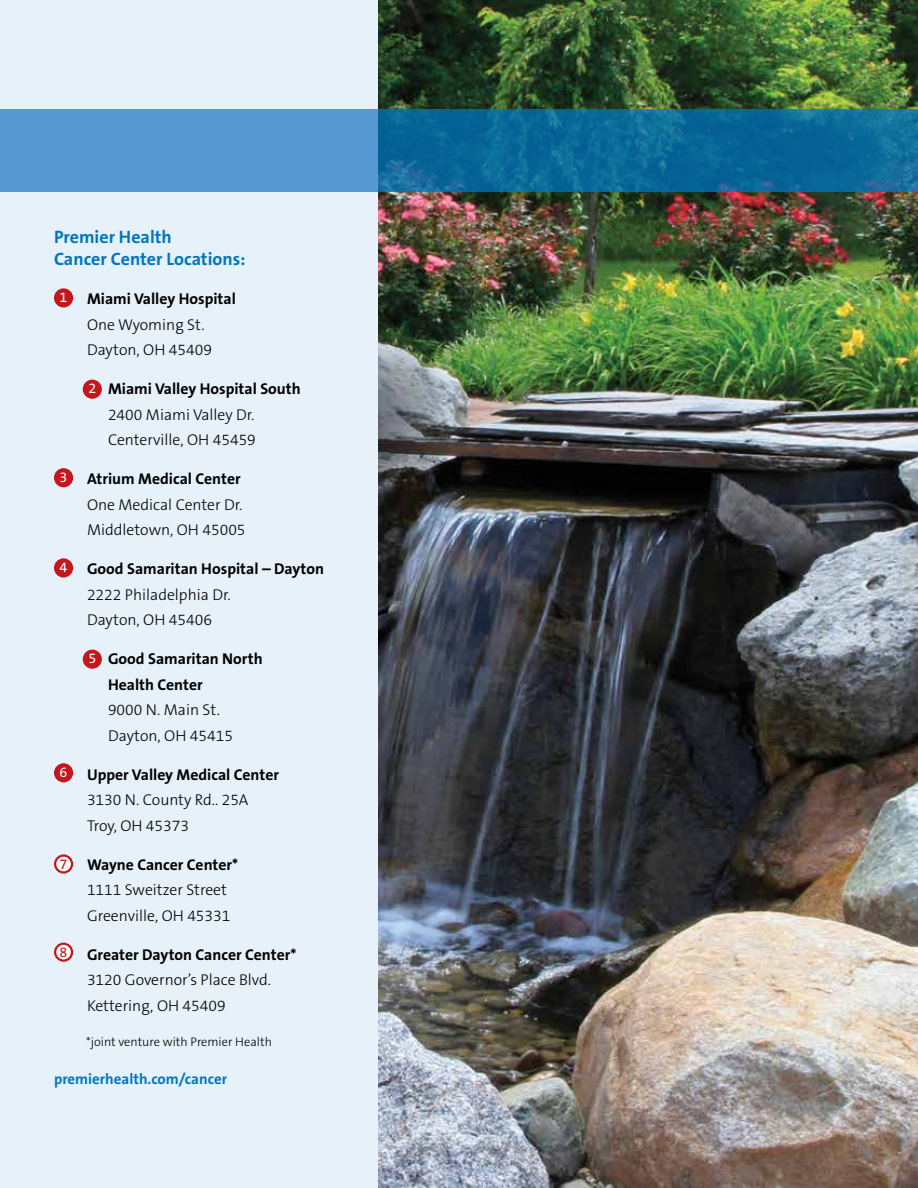
<style>
.page{position:relative;width:918px;height:1188px;background:#fff}
.page>*{position:absolute;margin:0;border:0;box-sizing:border-box;transform-origin:0 0}
.t1{font:700 18px/21.6px "The Sans B7";color:#0076c0}
.t2{font:300 15.75px/25.5px "The Sans B3";color:#000}
.t3{font:700 15.75px/25.5px "The Sans B7";color:#000}
.t4{font:700 15px "The Sans B7";color:#0076c0}
.t5{font:14.25px "The Sans B5 Plain";color:#fff}
.t6{font:14.25px "The Sans B5 Plain";color:#c4161c}
.t7{font:300 12.45px "The Sans B3";color:#000}
</style>
<div class="page">
<div style="left:0;top:0;width:389px;height:1188px;background:#e6f1f9"></div>
<img style="left:378px;top:0;width:540px;height:1188px">
<div style="left:0;top:109px;width:378px;height:83px;background:#5698d2"></div>
<svg style="left:378px;top:109px;width:540px;height:83px;background:#0a6898"></svg>
<div style="left:55px;top:289px;width:17px;height:17px;background:#c4161c;border-radius:50%"></div>
<div style="left:54px;top:288px;width:19px;height:20px;border:2px solid #c4161c;border-radius:50%"></div>
<div style="left:55px;top:469px;width:17px;height:17px;background:#c4161c;border-radius:50%"></div>
<div style="left:54px;top:468px;width:19px;height:19px;border:2px solid #c4161c;border-radius:50%"></div>
<div style="left:55px;top:559px;width:17px;height:17px;background:#c4161c;border-radius:50%"></div>
<div style="left:54px;top:558px;width:19px;height:20px;border:2px solid #c4161c;border-radius:50%"></div>
<div style="left:55px;top:764px;width:17px;height:17px;background:#c4161c;border-radius:50%"></div>
<div style="left:54px;top:763px;width:19px;height:19px;border:2px solid #c4161c;border-radius:50%"></div>
<div style="left:84px;top:381px;width:17px;height:17px;background:#c4161c;border-radius:50%"></div>
<div style="left:83px;top:380px;width:19px;height:19px;border:2px solid #c4161c;border-radius:50%"></div>
<div style="left:84px;top:651px;width:17px;height:17px;background:#c4161c;border-radius:50%"></div>
<div style="left:83px;top:650px;width:19px;height:19px;border:2px solid #c4161c;border-radius:50%"></div>
<svg style="left:55px;top:856px;width:17px;height:16px"></svg>
<div style="left:54px;top:854px;width:19px;height:20px;border:2px solid #c4161c;border-radius:50%"></div>
<svg style="left:55px;top:944px;width:17px;height:17px"></svg>
<div style="left:54px;top:943px;width:19px;height:19px;border:2px solid #c4161c;border-radius:50%"></div>
<p class="t1" style="left:54px;top:227px;width:193px">Premier Health<br>Cancer Center Locations:</p>
<p class="t3" style="left:87px;top:286px;width:150px">Miami Valley Hospital</p>
<p class="t2" style="left:87px;top:312px;width:127px">One Wyoming St.<br>Dayton, OH 45409</p>
<p class="t3" style="left:108px;top:376px;width:194px">Miami Valley Hospital South</p>
<p class="t2" style="left:108px;top:402px;width:149px">2400 Miami Valley Dr.<br>Centerville, OH 45459</p>
<p class="t3" style="left:87px;top:466px;width:155px">Atrium Medical Center</p>
<p class="t2" style="left:87px;top:492px;width:160px">One Medical Center Dr.<br>Middletown, OH 45005</p>
<p class="t3" style="left:87px;top:556px;width:239px">Good Samaritan Hospital – Dayton</p>
<p class="t2" style="left:87px;top:582px;width:145px">2222 Philadelphia Dr.<br>Dayton, OH 45406</p>
<p class="t3" style="left:108px;top:646px;width:156px">Good Samaritan North<br>Health Center</p>
<p class="t2" style="left:108px;top:697px;width:127px">9000 N. Main St.<br>Dayton, OH 45415</p>
<p class="t3" style="left:87px;top:762px;width:194px">Upper Valley Medical Center</p>
<p class="t2" style="left:87px;top:787px;width:163px">3130 N. County Rd.. 25A<br>Troy, OH 45373</p>
<p class="t3" style="left:87px;top:852px;width:153px">Wayne Cancer Center*</p>
<p class="t2" style="left:87px;top:877px;width:145px">1111 Sweitzer Street<br>Greenville, OH 45331</p>
<p class="t3" style="left:87px;top:942px;width:211px">Greater Dayton Cancer Center*</p>
<p class="t2" style="left:87px;top:967px;width:186px">3120 Governor’s Place Blvd.<br>Kettering, OH 45409</p>
<p class="t7" style="left:86px;top:1035px;width:187px">*joint venture with Premier Health</p>
<p class="t4" style="left:54px;top:1071px;width:175px">premierhealth.com/cancer</p>
<p class="t5" style="left:60px;top:290px;width:9px">1</p>
<p class="t5" style="left:88px;top:381px;width:9px">2</p>
<p class="t5" style="left:60px;top:469px;width:9px">3</p>
<p class="t5" style="left:60px;top:560px;width:9px">4</p>
<p class="t5" style="left:88px;top:651px;width:9px">5</p>
<p class="t5" style="left:60px;top:764px;width:9px">6</p>
<p class="t6" style="left:60px;top:857px;width:9px">7</p>
<p class="t6" style="left:60px;top:945px;width:9px">8</p>
</div>
